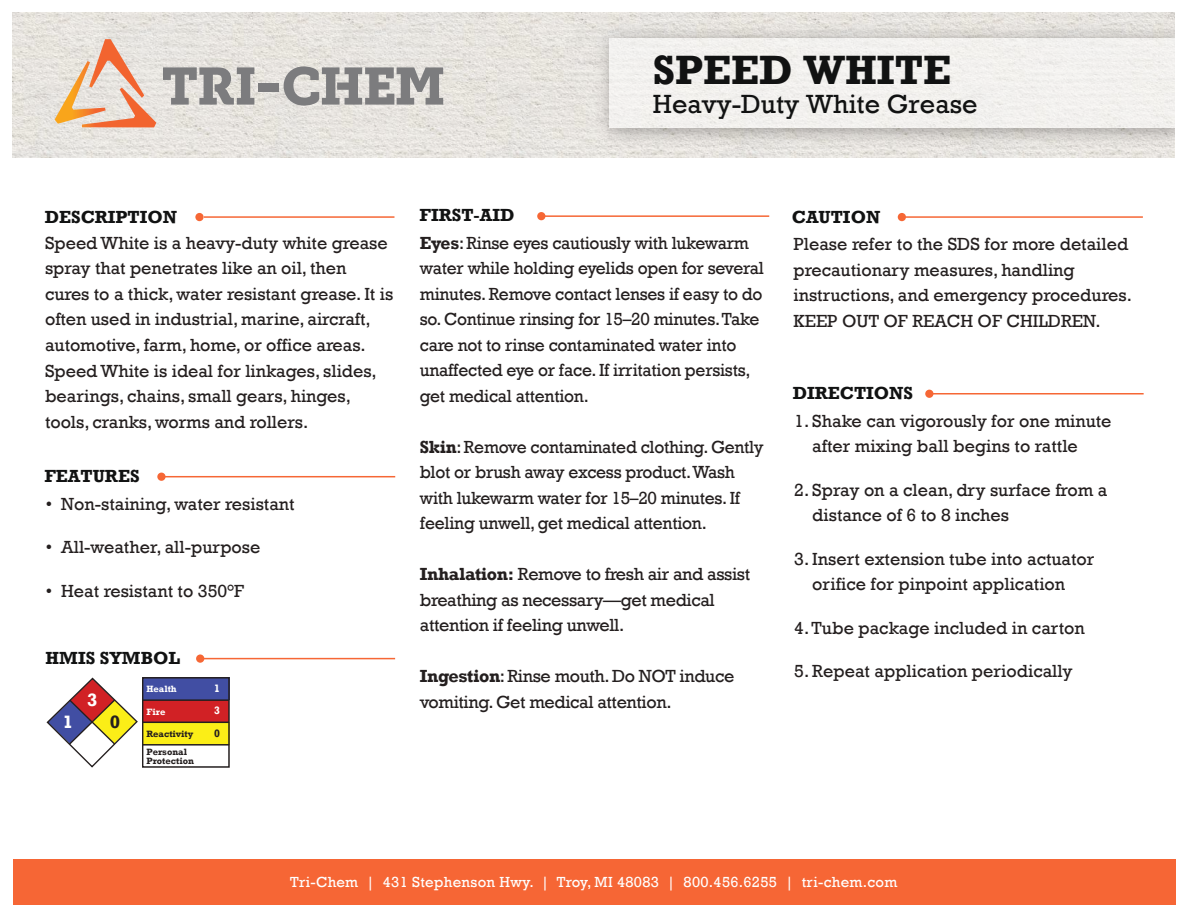
<style>
.page{position:relative;width:1188px;height:918px;background:#fff}
.page>*{position:absolute;margin:0;border:0;box-sizing:border-box;transform-origin:0 0}
.t1{font:700 42px "Rockwell";color:#111212}
.t2{font:27px "Rockwell";color:#111212}
.t3{font:700 18.3px "Rockwell";color:#fff}
.t4{font:700 18.3px "Rockwell";color:#241f1f}
.t5{font:18px/25.5px "Rockwell";letter-spacing:-.005em;color:#241f1f}
.t6{font:700 18px "Rockwell";color:#111212}
.t7{font:15px "Rockwell";letter-spacing:.02em;color:#fff}
.t8{font:700 10.95px/22.5px "Rockwell";color:#fff}
.t9{font:700 10.95px "Rockwell";color:#241f1f}
.t10{font:700 9.3px/17.9px "Rockwell";color:#241f1f}
.t11{font:700 9.3px "Rockwell";color:#fff}
.s1{font-weight:700;color:#111212}
.s2{font-weight:700}
</style>
<div class="page">
<div style="left:13px;top:859px;width:1162px;height:45px;background:#f66635"></div>
<img style="left:13px;top:12px;width:240px;height:146px">
<img style="left:253px;top:12px;width:698px;height:146px">
<img style="left:951px;top:12px;width:224px;height:146px">
<img style="left:589px;top:18px;width:586px;height:138px">
<div style="left:609px;top:38px;width:566px;height:90px;background:#f2f1ee"></div>
<div style="left:258px;top:83px;width:20px;height:9px;background:#7c7c7e"></div>
<svg style="left:163px;top:67px;width:91px;height:38px"></svg>
<svg style="left:284px;top:66px;width:159px;height:40px"></svg>
<svg style="left:55px;top:39px;width:101px;height:88px"></svg>
<hr style="left:200px;top:658px;width:195px;height:1px;background:#f66735">
<div style="left:196px;top:654px;width:8px;height:9px;background:#f66735;border-radius:50%"></div>
<svg style="left:46px;top:677px;width:92px;height:91px"></svg>
<div style="left:143px;top:700px;width:86px;height:22px;background:#d12125"></div>
<div style="left:143px;top:722px;width:86px;height:23px;background:#fbee17"></div>
<div style="left:143px;top:678px;width:86px;height:22px;background:#414ea3"></div>
<div style="left:142px;top:677px;width:87px;height:90px;border:2px solid #241f1f"></div>
<hr style="left:143px;top:699px;width:86px;height:2px;background:#241f1f">
<hr style="left:143px;top:722px;width:86px;height:1px;background:#241f1f">
<hr style="left:143px;top:744px;width:86px;height:2px;background:#241f1f">
<hr style="left:906px;top:216px;width:237px;height:2px;background:#f66735">
<div style="left:898px;top:213px;width:8px;height:8px;background:#f66735;border-radius:50%"></div>
<hr style="left:163px;top:476px;width:232px;height:1px;background:#f66735">
<div style="left:157px;top:473px;width:9px;height:8px;background:#f66735;border-radius:50%"></div>
<hr style="left:929px;top:393px;width:215px;height:2px;background:#f66735">
<div style="left:925px;top:390px;width:8px;height:8px;background:#f66735;border-radius:50%"></div>
<hr style="left:541px;top:215px;width:228px;height:2px;background:#f66735">
<div style="left:537px;top:212px;width:8px;height:8px;background:#f66735;border-radius:50%"></div>
<hr style="left:204px;top:216px;width:190px;height:2px;background:#f66735">
<div style="left:195px;top:213px;width:9px;height:8px;background:#f66735;border-radius:50%"></div>
<h1 class="t1" style="left:653px;top:44px;width:300px">SPEED WHITE</h1>
<h2 class="t2" style="left:653px;top:88px;width:326px">Heavy-Duty White Grease</h2>
<p class="t6" style="left:45px;top:206px;width:134px">DESCRIPTION</p>
<p class="t5" style="left:45px;top:230px;width:350px">Speed White is a heavy-duty white grease spray that penetrates like an oil, then cures to a thick, water resistant grease. It is often used in industrial, marine, aircraft, automotive, farm, home, or office areas.<br>Speed White is ideal for linkages, slides, bearings, chains, small gears, hinges, tools, cranks, worms and rollers.</p>
<p class="t6" style="left:44px;top:465px;width:97px">FEATURES</p>
<p class="t5" style="left:46px;top:491px;width:250px">• Non-staining, water resistant</p>
<p class="t5" style="left:46px;top:535px;width:216px">• All-weather, all-purpose</p>
<p class="t5" style="left:46px;top:578px;width:200px">• Heat resistant to 350°F</p>
<p class="t6" style="left:46px;top:647px;width:136px">HMIS SYMBOL</p>
<p class="t3" style="left:87px;top:688px;width:12px">3</p>
<p class="t3" style="left:63px;top:711px;width:12px">1</p>
<p class="t4" style="left:110px;top:711px;width:12px">0</p>
<p class="t11" style="left:146px;top:683px;width:32px">Health</p>
<p class="t11" style="left:146px;top:706px;width:20px">Fire</p>
<p class="t10" style="left:146px;top:725px;width:48px">Reactivity<br>Personal</p>
<p class="t10" style="left:146px;top:752px;width:49px">Protection</p>
<p class="t8" style="left:214px;top:677px;width:7px">1<br>3</p>
<p class="t9" style="left:214px;top:726px;width:7px">0</p>
<p class="t5" style="left:419px;top:202px;width:331px;line-height:27.5px"><span class="s1">FIRST-AID<br></span><span class="s2">Eyes</span>: Rinse eyes cautiously with lukewarm</p>
<p class="t5" style="left:420px;top:256px;width:345px">water while holding eyelids open for several minutes. Remove contact lenses if easy to do so. Continue rinsing for 15–20 minutes. Take care not to rinse contaminated water into unaffected eye or face. If irritation persists, get medical attention.</p>
<p class="t5" style="left:420px;top:434px;width:345px"><span class="s2">Skin</span>: Remove contaminated clothing. Gently blot or brush away excess product. Wash with lukewarm water for 15–20 minutes. If feeling unwell, get medical attention.</p>
<p class="t5" style="left:420px;top:562px;width:332px"><span class="s2">Inhalation:</span> Remove to fresh air and assist breathing as necessary—get medical attention if feeling unwell.</p>
<p class="t5" style="left:420px;top:664px;width:316px"><span class="s2">Ingestion</span>: Rinse mouth. Do NOT induce vomiting. Get medical attention.</p>
<p class="t6" style="left:792px;top:206px;width:90px">CAUTION</p>
<p class="t5" style="left:794px;top:232px;width:340px">Please refer to the SDS for more detailed precautionary measures, handling instructions, and emergency procedures.<br>KEEP OUT OF REACH OF CHILDREN.</p>
<p class="t6" style="left:793px;top:382px;width:122px">DIRECTIONS</p>
<p class="t5" style="left:812px;top:408px;width:301px;text-indent:-18px">1. Shake can vigorously for one minute after mixing ball begins to rattle</p>
<p class="t5" style="left:812px;top:477px;width:297px;text-indent:-18px">2. Spray on a clean, dry surface from a distance of 6 to 8 inches</p>
<p class="t5" style="left:812px;top:546px;width:284px;text-indent:-18px">3. Insert extension tube into actuator orifice for pinpoint application</p>
<p class="t5" style="left:794px;top:615px;width:292px">4. Tube package included in carton</p>
<p class="t5" style="left:794px;top:659px;width:280px">5. Repeat application periodically</p>
<p class="t7" style="left:290px;top:873px;width:609px">Tri-Chem | 431 Stephenson Hwy. | Troy, MI 48083 | 800.456.6255 | tri-chem.com</p>
</div>
